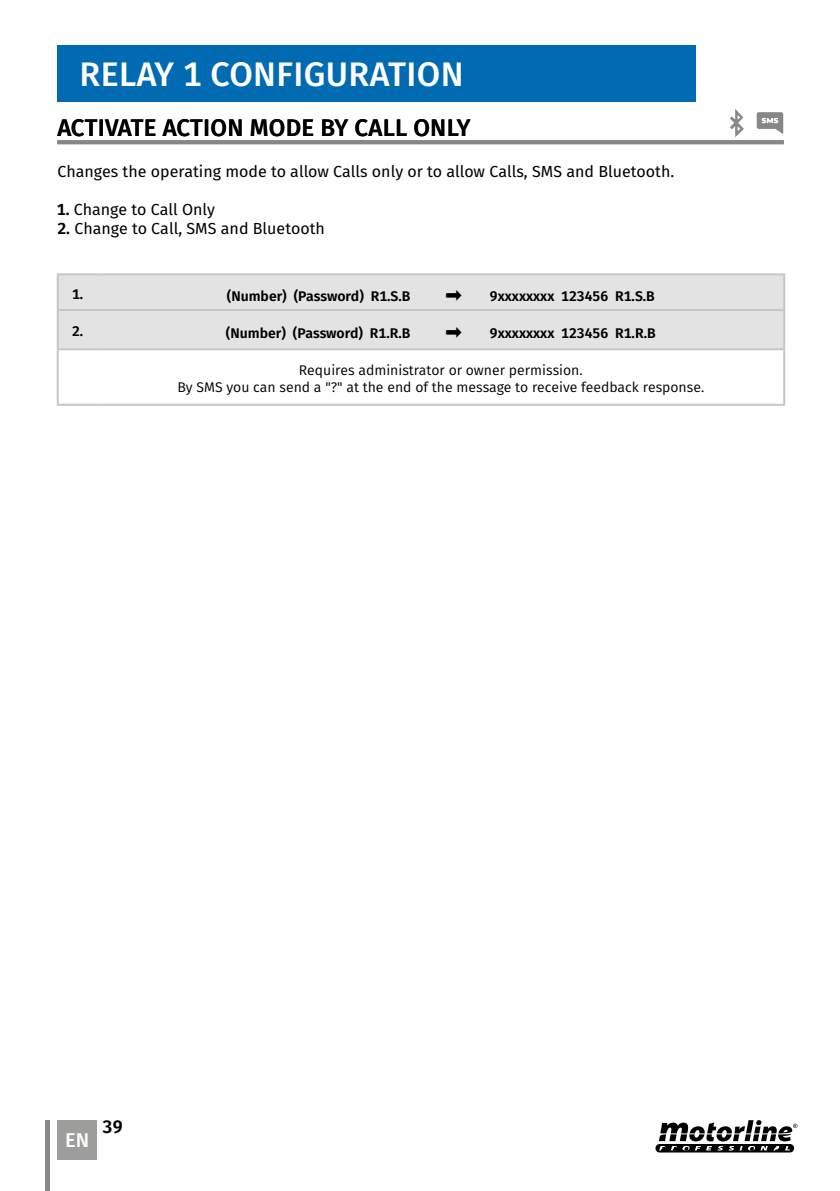
<style>
.page{position:relative;width:840px;height:1191px;background:#fff}
.page>*{position:absolute;margin:0;border:0;box-sizing:border-box;transform-origin:0 0}
.t1{font:500 34px "Fira Sans";letter-spacing:.01em;color:#fff}
.t2{font:500 24px "Fira Sans";letter-spacing:.01em;color:#000}
.t3{font:500 20px "Fira Sans";color:#fff}
.t4{font:600 18px "Fira Sans";color:#000}
.t5{font:18px "Fira Sans";color:#000}
.t6{font:16px "Fira Sans";color:#000}
.t7{font:14px/16.8px "Fira Sans";color:#000;text-align:center}
.t8{font:600 14px "Fira Sans";color:#000}
.s1{font-weight:600}
</style>
<div class="page">
<div style="left:57px;top:1120px;width:40px;height:39px;background:#9d9d9c"></div>
<div style="left:45px;top:1120px;width:5px;height:71px;background:#878787"></div>
<svg style="left:730px;top:109px;width:13px;height:28px"></svg>
<svg style="left:756px;top:112px;width:26px;height:22px"></svg>
<svg style="left:655px;top:1120px;width:142px;height:32px"></svg>
<div style="left:57px;top:45px;width:637px;height:57px;background:#006ab3"></div>
<hr style="left:57px;top:140px;width:726px;height:4px;background:#878787">
<div style="left:59px;top:275px;width:723px;height:73px;background:#e3e3e3"></div>
<svg style="left:59px;top:350px;width:723px;height:54px"></svg>
<hr style="left:57px;top:273px;width:40px;height:2px;background:#c6c6c6">
<hr style="left:57px;top:275px;width:2px;height:34px;background:#c6c6c6">
<hr style="left:97px;top:273px;width:687px;height:2px;background:#c6c6c6">
<hr style="left:782px;top:275px;width:2px;height:34px;background:#c6c6c6">
<hr style="left:57px;top:309px;width:40px;height:2px;background:#c6c6c6">
<hr style="left:57px;top:311px;width:2px;height:37px;background:#c6c6c6">
<hr style="left:97px;top:309px;width:687px;height:2px;background:#c6c6c6">
<hr style="left:782px;top:311px;width:2px;height:37px;background:#c6c6c6">
<hr style="left:57px;top:348px;width:40px;height:2px;background:#c6c6c6">
<hr style="left:57px;top:350px;width:2px;height:54px;background:#c6c6c6">
<hr style="left:97px;top:348px;width:687px;height:2px;background:#c6c6c6">
<hr style="left:782px;top:350px;width:2px;height:54px;background:#c6c6c6">
<hr style="left:57px;top:404px;width:40px;height:2px;background:#c6c6c6">
<hr style="left:97px;top:404px;width:687px;height:2px;background:#c6c6c6">
<h1 class="t1" style="left:80px;top:46px;width:385px">RELAY 1 CONFIGURATION</h1>
<h2 class="t2" style="left:57px;top:108px;width:414px">ACTIVATE ACTION MODE BY CALL ONLY</h2>
<p class="t6" style="left:57px;top:159px;width:618px">Changes the operating mode to allow Calls only or to allow Calls, SMS and Bluetooth.</p>
<p class="t6" style="left:57px;top:197px;width:160px"><span class="s1">1.</span> Change to Call Only</p>
<p class="t6" style="left:57px;top:216px;width:269px"><span class="s1">2.</span> Change to Call, SMS and Bluetooth</p>
<p class="t8" style="left:72px;top:282px;width:13px">1.</p>
<p class="t8" style="left:227px;top:284px;width:185px">(Number) (Password) R1.S.B</p>
<p class="t5" style="left:444px;top:281px;width:19px">➡</p>
<p class="t8" style="left:489px;top:284px;width:166px">9xxxxxxxx 123456 R1.S.B</p>
<p class="t8" style="left:72px;top:320px;width:13px">2.</p>
<p class="t8" style="left:226px;top:322px;width:186px">(Number) (Password) R1.R.B</p>
<p class="t5" style="left:444px;top:318px;width:19px">➡</p>
<p class="t8" style="left:489px;top:322px;width:167px">9xxxxxxxx 123456 R1.R.B</p>
<p class="t7" style="left:177px;top:361px;width:528px">Requires administrator or owner permission.<br>By SMS you can send a "?" at the end of the message to receive feedback response.</p>
<p class="t3" style="left:65px;top:1123px;width:26px">EN</p>
<p class="t4" style="left:103px;top:1111px;width:22px">39</p>
</div>
